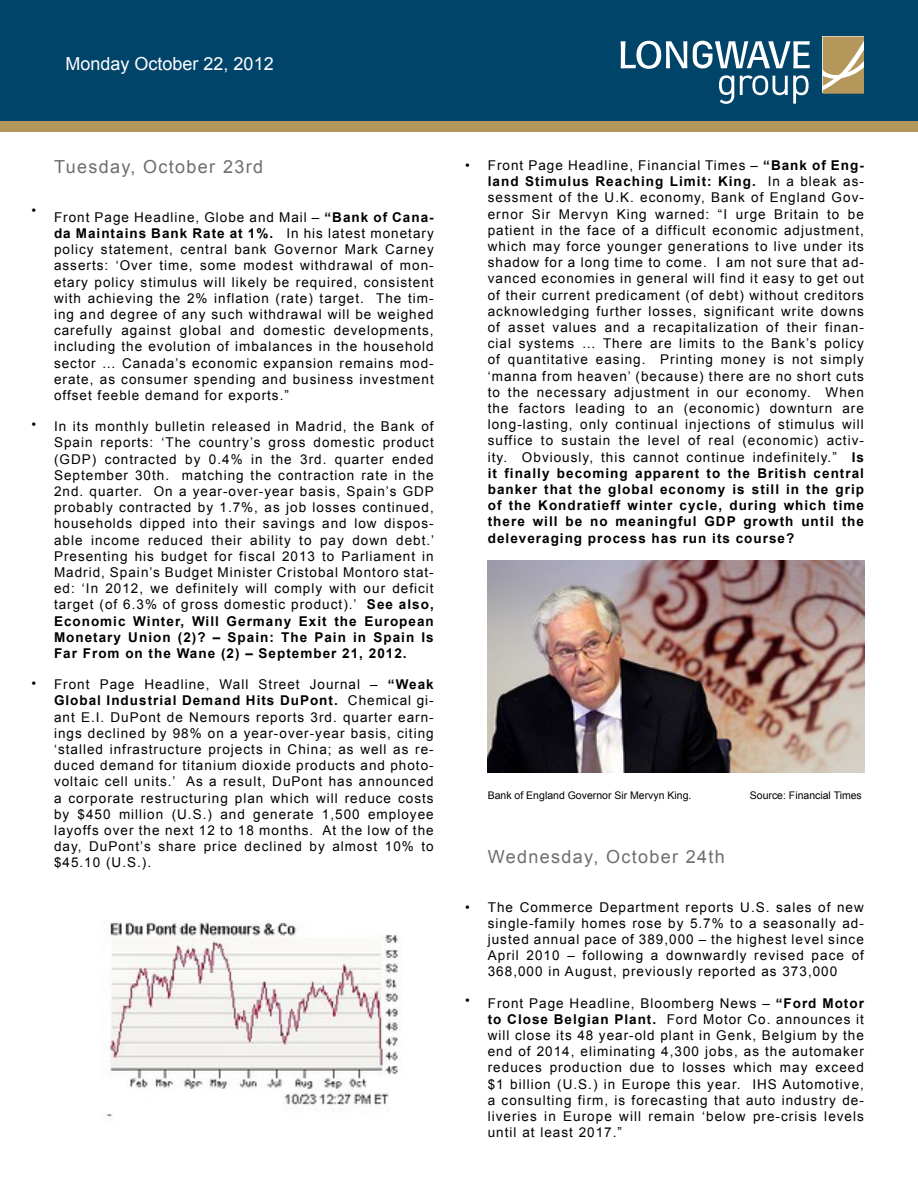
<style>
.page{position:relative;width:918px;height:1188px;background:#fff}
.page>*{position:absolute;margin:0;border:0;box-sizing:border-box;transform-origin:0 0}
.t1{font:18px "Arial";letter-spacing:.075em;color:#6d6e71}
.t2{font:18px "Arial";color:#fff}
.t3{font:13.5px/16.2px "Arial";letter-spacing:.075em;color:#000;text-align:justify}
.t4{font:10.5px "Arial";color:#000}
.s1{font-weight:700}
</style>
<div class="page">
<div style="left:0;top:0;width:918px;height:123px;background:#00446a"></div>
<div style="left:0;top:122px;width:918px;height:10px;background:#b4975a"></div>
<svg style="left:621px;top:41px;width:66px;height:28px"></svg>
<svg style="left:693px;top:41px;width:117px;height:27px"></svg>
<svg style="left:719px;top:75px;width:15px;height:29px"></svg>
<svg style="left:740px;top:75px;width:69px;height:29px"></svg>
<svg style="left:823px;top:37px;width:41px;height:57px;background:#c0a877"></svg>
<img style="left:105px;top:922px;width:295px;height:198px">
<img style="left:488px;top:560px;width:376px;height:212px">
<h1 class="t2" style="left:66px;top:52px;width:210px">Monday October 22, 2012</h1>
<p class="t3" style="left:32px;top:203px;width:6px">•</p>
<p class="t3" style="left:32px;top:417px;width:6px">•</p>
<p class="t3" style="left:32px;top:675px;width:6px">•</p>
<h1 class="t1" style="left:54px;top:155px;width:211px">Tuesday, October 23rd</h1>
<p class="t3" style="left:54px;top:209px;width:381px">Front Page Headline, Globe and Mail – <span class="s1">“Bank of Cana&shy;da Maintains Bank Rate at 1%.</span> In his latest monetary policy statement, central bank Governor Mark Carney asserts: ‘Over time, some modest withdrawal of mon&shy;etary policy stimulus will likely be required, consistent with achieving the 2% inflation (rate) target. The tim&shy;ing and degree of any such withdrawal will be weighed carefully against global and domestic developments, including the evolution of imbalances in the household sector … Canada’s economic expansion remains mod&shy;erate, as consumer spending and business investment offset feeble demand for exports.”</p>
<p class="t3" style="left:54px;top:419px;width:382px">In its monthly bulletin released in Madrid, the Bank of Spain reports: ‘The country’s gross domestic product (GDP) contracted by 0.4% in the 3rd. quarter ended September 30th. matching the contraction rate in the 2nd. quarter. On a year-over-year basis, Spain’s GDP probably contracted by 1.7%, as job losses continued, households dipped into their savings and low dispos&shy;able income reduced their ability to pay down debt.’ Presenting his budget for fiscal 2013 to Parliament in Madrid, Spain’s Budget Minister Cristobal Montoro stat&shy;ed: ‘In 2012, we definitely will comply with our deficit target (of 6.3% of gross domestic product).’ <span class="s1">See also, Economic Winter, Will Germany Exit the European Monetary Union (2)? – Spain: The Pain in Spain Is Far From on the Wane (2) – September 21, 2012.</span></p>
<p class="t3" style="left:54px;top:677px;width:381px">Front Page Headline, Wall Street Journal – <span class="s1">“Weak Global Industrial Demand Hits DuPont.</span> Chemical gi&shy;ant E.I. DuPont de Nemours reports 3rd. quarter earn&shy;ings declined by 98% on a year-over-year basis, citing ‘stalled infrastructure projects in China; as well as re&shy;duced demand for titanium dioxide products and photo&shy;voltaic cell units.’ As a result, DuPont has announced a corporate restructuring plan which will reduce costs by $450 million (U.S.) and generate 1,500 employee layoffs over the next 12 to 18 months. At the low of the day, DuPont’s share price declined by almost 10% to $45.10 (U.S.).</p>
<p class="t3" style="left:465px;top:157px;width:6px">•</p>
<p class="t3" style="left:488px;top:157px;width:378px">Front Page Headline, Financial Times – <span class="s1">“Bank of Eng&shy;land Stimulus Reaching Limit: King.</span> In a bleak as&shy;sessment of the U.K. economy, Bank of England Gov&shy;ernor Sir Mervyn King warned: “I urge Britain to be patient in the face of a difficult economic adjustment, which may force younger generations to live under its shadow for a long time to come. I am not sure that ad&shy;vanced economies in general will find it easy to get out of their current predicament (of debt) without creditors acknowledging further losses, significant write downs of asset values and a recapitalization of their finan&shy;cial systems … There are limits to the Bank’s policy of quantitative easing. Printing money is not simply ‘manna from heaven’ (because) there are no short cuts to the necessary adjustment in our economy. When the factors leading to an (economic) downturn are long-lasting, only continual injections of stimulus will suffice to sustain the level of real (economic) activ&shy;ity. Obviously, this cannot continue indefinitely.” <span class="s1">Is it finally becoming apparent to the British central banker that the global economy is still in the grip of the Kondratieff winter cycle, during which time there will be no meaningful GDP growth until the deleveraging process has run its course?</span></p>
<p class="t4" style="left:488px;top:789px;width:205px">Bank of England Governor Sir Mervyn King.</p>
<p class="t4" style="left:750px;top:789px;width:114px">Source: Financial Times</p>
<p class="t3" style="left:465px;top:899px;width:6px">•</p>
<p class="t3" style="left:465px;top:993px;width:6px">•</p>
<h1 class="t1" style="left:488px;top:845px;width:239px">Wednesday, October 24th</h1>
<p class="t3" style="left:488px;top:899px;width:378px">The Commerce Department reports U.S. sales of new single-family homes rose by 5.7% to a seasonally ad&shy;justed annual pace of 389,000 – the highest level since April 2010 – following a downwardly revised pace of 368,000 in August, previously reported as 373,000</p>
<p class="t3" style="left:488px;top:995px;width:378px">Front Page Headline, Bloomberg News – <span class="s1">“Ford Motor to Close Belgian Plant.</span> Ford Motor Co. announces it will close its 48 year-old plant in Genk, Belgium by the end of 2014, eliminating 4,300 jobs, as the automaker reduces production due to losses which may exceed $1 billion (U.S.) in Europe this year. IHS Automotive, a consulting firm, is forecasting that auto industry de&shy;liveries in Europe will remain ‘below pre-crisis levels until at least 2017.”</p>
</div>
